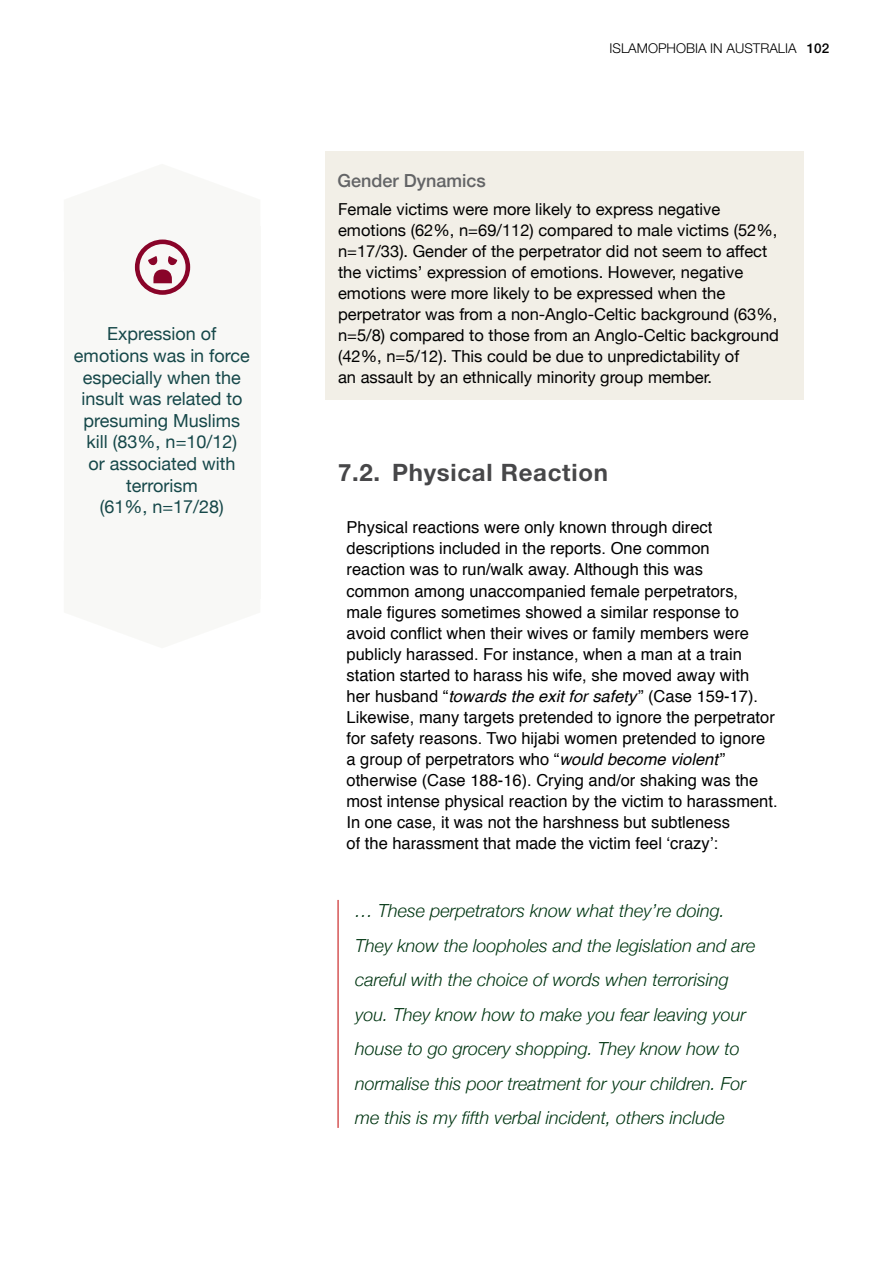
<style>
.page{position:relative;width:893px;height:1263px;background:#fff}
.page>*{position:absolute;margin:0;border:0;box-sizing:border-box;transform-origin:0 0}
.t1{font:700 24px "Helvetica Neue LT Std";letter-spacing:.03em;color:#474749}
.t2{font:italic 300 18px/34.5px "Helvetica Neue";color:#003612}
.t3{font:18px/21.6px "Helvetica Neue";color:#16484a;text-align:center}
.t4{font:500 18px "Helvetica Neue";color:#636466}
.t5{font:16.5px/21px "Helvetica";color:#000}
.t6{font:16.5px/21px "Helvetica Neue";color:#000}
.t7{font:300 13.5px "Helvetica Neue LT Std";color:#000}
.s1{font-weight:500}
.s2{font-style:italic}
</style>
<div class="page">
<div style="left:325px;top:151px;width:478px;height:45px;background:#f2efe7"></div>
<div style="left:325px;top:187px;width:478px;height:213px;background:#f2efe7"></div>
<hr style="left:338px;top:900px;width:1px;height:228px;background:#c00000">
<div style="left:64px;top:226px;width:196px;height:372px;background:#f8f8f6"></div>
<svg style="left:134px;top:239px;width:57px;height:56px"></svg>
<p class="t3" style="left:74px;top:323px;width:177px">Expression of emotions was in force especially when the insult was related to presuming Muslims kill (83%, n=10/12)<br>or associated with terrorism<br>(61%, n=17/28)</p>
<p class="t4" style="left:338px;top:169px;width:150px">Gender Dynamics</p>
<p class="t7" style="left:609px;top:40px;width:221px">ISLAMOPHOBIA IN AUSTRALIA <span class="s1">102</span></p>
<p class="t6" style="left:338px;top:199px;width:442px">Female victims were more likely to express negative emotions (62%, n=69/112) compared to male victims (52%, n=17/33). Gender of the perpetrator did not seem to affect the victims’ expression of emotions. However, negative emotions were more likely to be expressed when the perpetrator was from a non-Anglo-Celtic background (63%, n=5/8) compared to those from an Anglo-Celtic background (42%, n=5/12). This could be due to unpredictability of<br>an assault by an ethnically minority group member.</p>
<h1 class="t1" style="left:338px;top:458px;width:271px">7.2. Physical Reaction</h1>
<p class="t5" style="left:347px;top:518px;width:432px">Physical reactions were only known through direct descriptions included in the reports. One common<br>reaction was to run/walk away. Although this was<br>common among unaccompanied female perpetrators, male figures sometimes showed a similar response to avoid conflict when their wives or family members were publicly harassed. For instance, when a man at a train station started to harass his wife, she moved away with<br>her husband “<span class="s2">towards the exit for safety</span>” (Case 159-17).<br>Likewise, many targets pretended to ignore the perpetrator for safety reasons. Two hijabi women pretended to ignore a group of perpetrators who “<span class="s2">would become violent</span>” otherwise (Case 188-16). Crying and/or shaking was the most intense physical reaction by the victim to harassment.<br>In one case, it was not the harshness but subtleness<br>of the harassment that made the victim feel ‘crazy’:</p>
<p class="t2" style="left:355px;top:893px;width:402px">… These perpetrators know what they’re doing.<br>They know the loopholes and the legislation and are careful with the choice of words when terrorising you. They know how to make you fear leaving your house to go grocery shopping. They know how to normalise this poor treatment for your children. For me this is my fifth verbal incident, others include</p>
</div>
